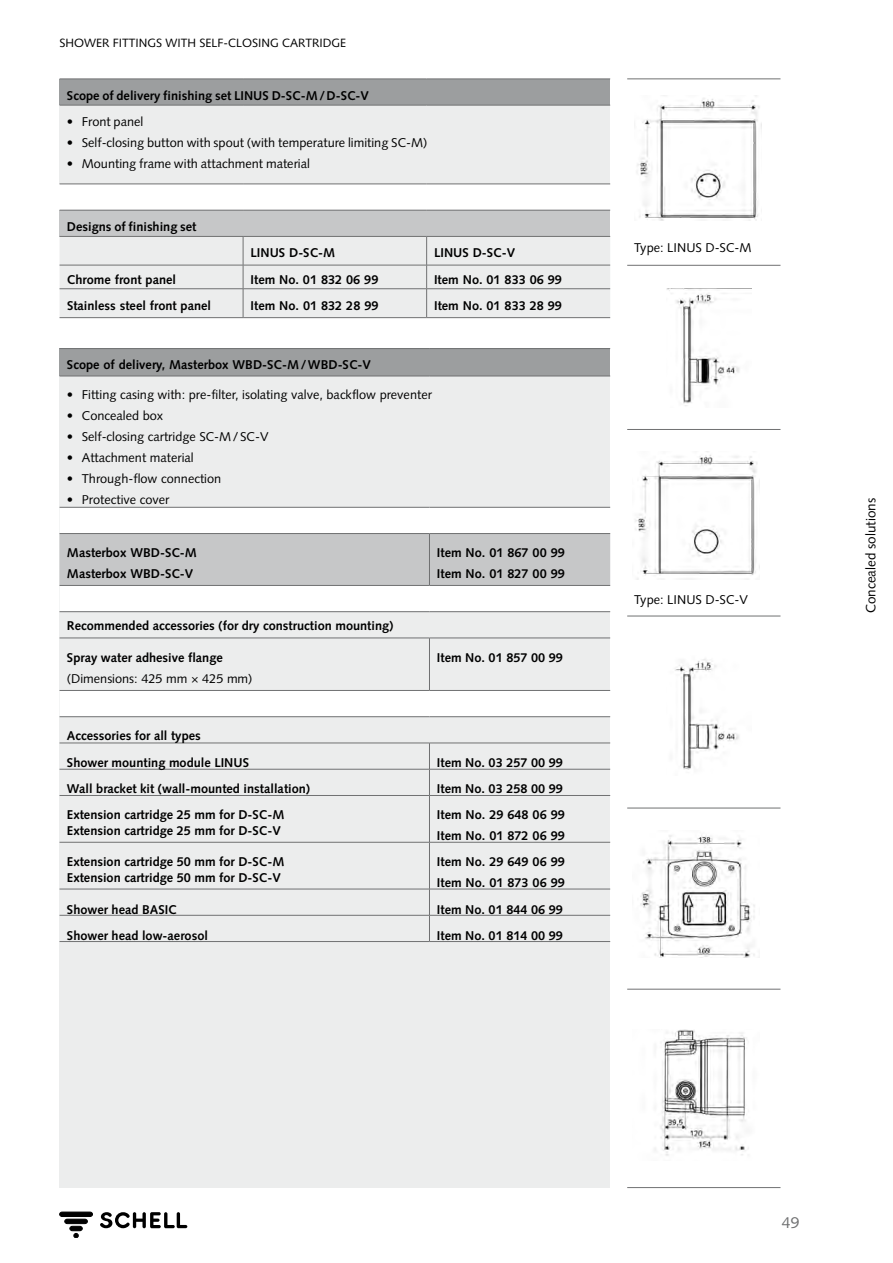
<style>
.page{position:relative;width:893px;height:1263px;background:#fff}
.page>*{position:absolute;margin:0;border:0;box-sizing:border-box;transform-origin:0 0}
.t1{font:15.75px "Syntax";color:#707172}
.t2{font:13.5px "Syntax";color:#000}
.t3{font:700 12.75px/21px "Syntax";color:#000}
.t4{font:12.75px "Syntax";color:#000}
.t5{font:12px "Syntax";color:#000}
</style>
<div class="page">
<div style="left:60px;top:1212px;width:33px;height:4px;border:1px solid #000;border-radius:2px"></div>
<hr style="left:65px;top:1219px;width:22px;height:4px;background:#000;border-radius:2px">
<div style="left:65px;top:1219px;width:23px;height:5px;border:1px solid #000;border-radius:2px"></div>
<div style="left:70px;top:1226px;width:12px;height:5px;background:#000;border-radius:2px"></div>
<div style="left:70px;top:1226px;width:12px;height:5px;border:1px solid #000;border-radius:2px"></div>
<svg style="left:74px;top:1233px;width:4px;height:5px"></svg>
<svg style="left:100px;top:1212px;width:87px;height:16px"></svg>
<div style="left:60px;top:348px;width:550px;height:840px;background:#eceded"></div>
<div style="left:60px;top:349px;width:550px;height:27px;background:#9c9e9f"></div>
<svg style="left:60px;top:508px;width:550px;height:208px;fill:#fff"></svg>
<div style="left:60px;top:534px;width:550px;height:51px;background:#c6c7c8"></div>
<div style="left:60px;top:612px;width:550px;height:26px;background:#eceded"></div>
<hr style="left:429px;top:534px;width:1px;height:51px;background:#707172">
<hr style="left:429px;top:638px;width:1px;height:52px;background:#707172">
<svg style="left:429px;top:744px;width:1px;height:51px"></svg>
<hr style="left:429px;top:796px;width:1px;height:46px;background:#707172">
<hr style="left:429px;top:842px;width:1px;height:47px;background:#707172">
<svg style="left:429px;top:890px;width:1px;height:51px"></svg>
<hr style="left:60px;top:348px;width:369px;height:1px;background:#707172">
<hr style="left:429px;top:348px;width:181px;height:1px;background:#707172">
<hr style="left:60px;top:376px;width:369px;height:1px;background:#707172">
<hr style="left:429px;top:376px;width:181px;height:1px;background:#707172">
<hr style="left:60px;top:507px;width:369px;height:1px;background:#707172">
<hr style="left:429px;top:507px;width:181px;height:1px;background:#707172">
<hr style="left:60px;top:533px;width:369px;height:1px;background:#707172">
<hr style="left:429px;top:533px;width:181px;height:1px;background:#707172">
<hr style="left:60px;top:585px;width:369px;height:1px;background:#707172">
<hr style="left:429px;top:585px;width:181px;height:1px;background:#707172">
<hr style="left:60px;top:611px;width:369px;height:1px;background:#707172">
<hr style="left:429px;top:611px;width:181px;height:1px;background:#707172">
<hr style="left:60px;top:638px;width:369px;height:1px;background:#707172">
<hr style="left:429px;top:638px;width:181px;height:1px;background:#707172">
<hr style="left:60px;top:690px;width:369px;height:1px;background:#707172">
<hr style="left:429px;top:690px;width:181px;height:1px;background:#707172">
<hr style="left:60px;top:716px;width:369px;height:1px;background:#707172">
<hr style="left:429px;top:716px;width:181px;height:1px;background:#707172">
<hr style="left:60px;top:743px;width:369px;height:1px;background:#707172">
<hr style="left:429px;top:743px;width:181px;height:1px;background:#707172">
<hr style="left:60px;top:769px;width:369px;height:1px;background:#707172">
<hr style="left:429px;top:769px;width:181px;height:1px;background:#707172">
<hr style="left:60px;top:795px;width:369px;height:1px;background:#707172">
<hr style="left:429px;top:795px;width:181px;height:1px;background:#707172">
<hr style="left:60px;top:842px;width:369px;height:1px;background:#707172">
<hr style="left:429px;top:842px;width:181px;height:1px;background:#707172">
<hr style="left:60px;top:889px;width:369px;height:1px;background:#707172">
<hr style="left:429px;top:889px;width:181px;height:1px;background:#707172">
<hr style="left:60px;top:915px;width:369px;height:1px;background:#707172">
<hr style="left:429px;top:915px;width:181px;height:1px;background:#707172">
<hr style="left:60px;top:941px;width:369px;height:1px;background:#707172">
<hr style="left:429px;top:941px;width:181px;height:1px;background:#707172">
<div style="left:60px;top:79px;width:550px;height:26px;background:#9c9e9f"></div>
<div style="left:60px;top:105px;width:550px;height:79px;background:#eceded"></div>
<div style="left:60px;top:210px;width:550px;height:26px;background:#c6c7c8"></div>
<div style="left:60px;top:237px;width:550px;height:80px;background:#eceded"></div>
<hr style="left:60px;top:79px;width:183px;height:1px;background:#707172">
<hr style="left:243px;top:79px;width:184px;height:1px;background:#707172">
<hr style="left:427px;top:79px;width:183px;height:1px;background:#707172">
<hr style="left:60px;top:105px;width:183px;height:1px;background:#707172">
<hr style="left:243px;top:105px;width:184px;height:1px;background:#707172">
<hr style="left:427px;top:105px;width:183px;height:1px;background:#707172">
<hr style="left:60px;top:184px;width:183px;height:1px;background:#707172">
<hr style="left:243px;top:184px;width:184px;height:1px;background:#707172">
<hr style="left:427px;top:184px;width:183px;height:1px;background:#707172">
<hr style="left:60px;top:210px;width:183px;height:1px;background:#707172">
<hr style="left:243px;top:210px;width:184px;height:1px;background:#707172">
<hr style="left:427px;top:210px;width:183px;height:1px;background:#707172">
<hr style="left:60px;top:236px;width:183px;height:1px;background:#707172">
<hr style="left:243px;top:236px;width:184px;height:1px;background:#707172">
<hr style="left:427px;top:236px;width:183px;height:1px;background:#707172">
<hr style="left:60px;top:265px;width:183px;height:1px;background:#707172">
<hr style="left:243px;top:265px;width:184px;height:1px;background:#707172">
<hr style="left:427px;top:265px;width:183px;height:1px;background:#707172">
<hr style="left:60px;top:288px;width:183px;height:1px;background:#707172">
<hr style="left:243px;top:288px;width:184px;height:1px;background:#707172">
<hr style="left:427px;top:288px;width:183px;height:1px;background:#707172">
<hr style="left:60px;top:317px;width:183px;height:1px;background:#707172">
<hr style="left:243px;top:317px;width:184px;height:1px;background:#707172">
<hr style="left:427px;top:317px;width:183px;height:1px;background:#707172">
<img style="left:654px;top:1029px;width:95px;height:127px">
<hr style="left:627px;top:616px;width:153px;height:1px;background:#707172">
<hr style="left:627px;top:989px;width:153px;height:1px;background:#707172">
<img style="left:635px;top:455px;width:122px;height:124px">
<img style="left:640px;top:835px;width:115px;height:123px">
<hr style="left:627px;top:429px;width:153px;height:1px;background:#707172">
<hr style="left:627px;top:79px;width:153px;height:1px;background:#707172">
<hr style="left:627px;top:265px;width:153px;height:1px;background:#707172">
<hr style="left:627px;top:808px;width:153px;height:1px;background:#707172">
<hr style="left:627px;top:1187px;width:153px;height:1px;background:#707172">
<img style="left:637px;top:98px;width:123px;height:122px">
<img style="left:667px;top:289px;width:73px;height:117px">
<img style="left:675px;top:659px;width:64px;height:111px">
<p class="t5" style="left:60px;top:36px;width:35px">Shower</p>
<p class="t5" style="left:113px;top:36px;width:94px">fittings with self</p>
<p class="t5" style="left:224px;top:36px;width:67px">-closing cartr</p>
<p class="t5" style="left:319px;top:36px;width:12px">idge</p>
<p class="t3" style="left:67px;top:85px;width:304px">Scope of delivery finishing set LINUS D-SC-M/D-SC-V</p>
<p class="t4" style="left:67px;top:114px;width:78px">• Front panel</p>
<p class="t4" style="left:67px;top:135px;width:362px">• Self-closing button with spout (with temperature limiting SC-M)</p>
<p class="t4" style="left:67px;top:156px;width:244px">• Mounting frame with attachment material</p>
<p class="t3" style="left:67px;top:216px;width:131px">Designs of finishing set</p>
<p class="t3" style="left:251px;top:242px;width:86px">LINUS D-SC-M</p>
<p class="t3" style="left:434px;top:242px;width:83px">LINUS D-SC-V</p>
<p class="t3" style="left:67px;top:269px;width:111px">Chrome front panel</p>
<p class="t3" style="left:251px;top:269px;width:129px">Item No. 01 832 06 99</p>
<p class="t3" style="left:434px;top:269px;width:129px">Item No. 01 833 06 99</p>
<p class="t3" style="left:67px;top:295px;width:146px">Stainless steel front panel</p>
<p class="t3" style="left:251px;top:295px;width:129px">Item No. 01 832 28 99</p>
<p class="t3" style="left:434px;top:295px;width:129px">Item No. 01 833 28 99</p>
<p class="t3" style="left:67px;top:354px;width:305px">Scope of delivery, Masterbox WBD-SC-M/WBD-SC-V</p>
<p class="t4" style="left:67px;top:387px;width:366px">• Fitting casing with: pre-filter, isolating valve, backflow preventer</p>
<p class="t4" style="left:67px;top:408px;width:98px">• Concealed box</p>
<p class="t4" style="left:67px;top:429px;width:203px">• Self-closing cartridge SC-M/ SC-V</p>
<p class="t4" style="left:67px;top:450px;width:128px">• Attachment material</p>
<p class="t4" style="left:67px;top:471px;width:156px">• Through-flow connection</p>
<p class="t4" style="left:67px;top:492px;width:104px">• Protective cover</p>
<p class="t3" style="left:67px;top:542px;width:131px">Masterbox WBD-SC-M<br>Masterbox WBD-SC-V</p>
<p class="t3" style="left:437px;top:542px;width:129px">Item No. 01 867 00 99<br>Item No. 01 827 00 99</p>
<p class="t3" style="left:67px;top:615px;width:328px">Recommended accessories (for dry construction mounting)</p>
<p class="t3" style="left:67px;top:647px;width:157px">Spray water adhesive flange</p>
<p class="t4" style="left:67px;top:671px;width:187px">(Dimensions: 425 mm × 425 mm)</p>
<p class="t3" style="left:67px;top:723px;width:184px;line-height:26.2px">Accessories for all types<br>Shower mounting module LINUS</p>
<p class="t3" style="left:437px;top:647px;width:128px">Item No. 01 857 00 99</p>
<p class="t3" style="left:437px;top:752px;width:128px">Item No. 03 257 00 99</p>
<p class="t3" style="left:67px;top:778px;width:245px">Wall bracket kit (wall-mounted installation)</p>
<p class="t3" style="left:437px;top:778px;width:128px">Item No. 03 258 00 99</p>
<p class="t3" style="left:67px;top:807px;width:219px;line-height:15.8px">Extension cartridge 25 mm for D-SC-M<br>Extension cartridge 25 mm for D-SC-V</p>
<p class="t3" style="left:437px;top:804px;width:129px">Item No. 29 648 06 99<br>Item No. 01 872 06 99</p>
<p class="t3" style="left:67px;top:854px;width:219px;line-height:15.8px">Extension cartridge 50 mm for D-SC-M<br>Extension cartridge 50 mm for D-SC-V</p>
<p class="t3" style="left:437px;top:851px;width:129px">Item No. 29 649 06 99<br>Item No. 01 873 06 99</p>
<p class="t3" style="left:67px;top:899px;width:111px">Shower head BASIC</p>
<p class="t3" style="left:437px;top:899px;width:128px">Item No. 01 844 06 99</p>
<p class="t3" style="left:67px;top:925px;width:142px">Shower head low-aerosol</p>
<p class="t3" style="left:437px;top:925px;width:128px">Item No. 01 814 00 99</p>
<p class="t4" style="left:634px;top:240px;width:119px">Type: LIN US D-SC-M</p>
<p class="t4" style="left:634px;top:592px;width:115px">Type: LIN US D-SC-V</p>
<p class="t2" style="left:863px;top:613px;width:117px;rotate:-90deg">Concealed solutions</p>
<p class="t1" style="left:782px;top:1213px;width:19px">49</p>
</div>
